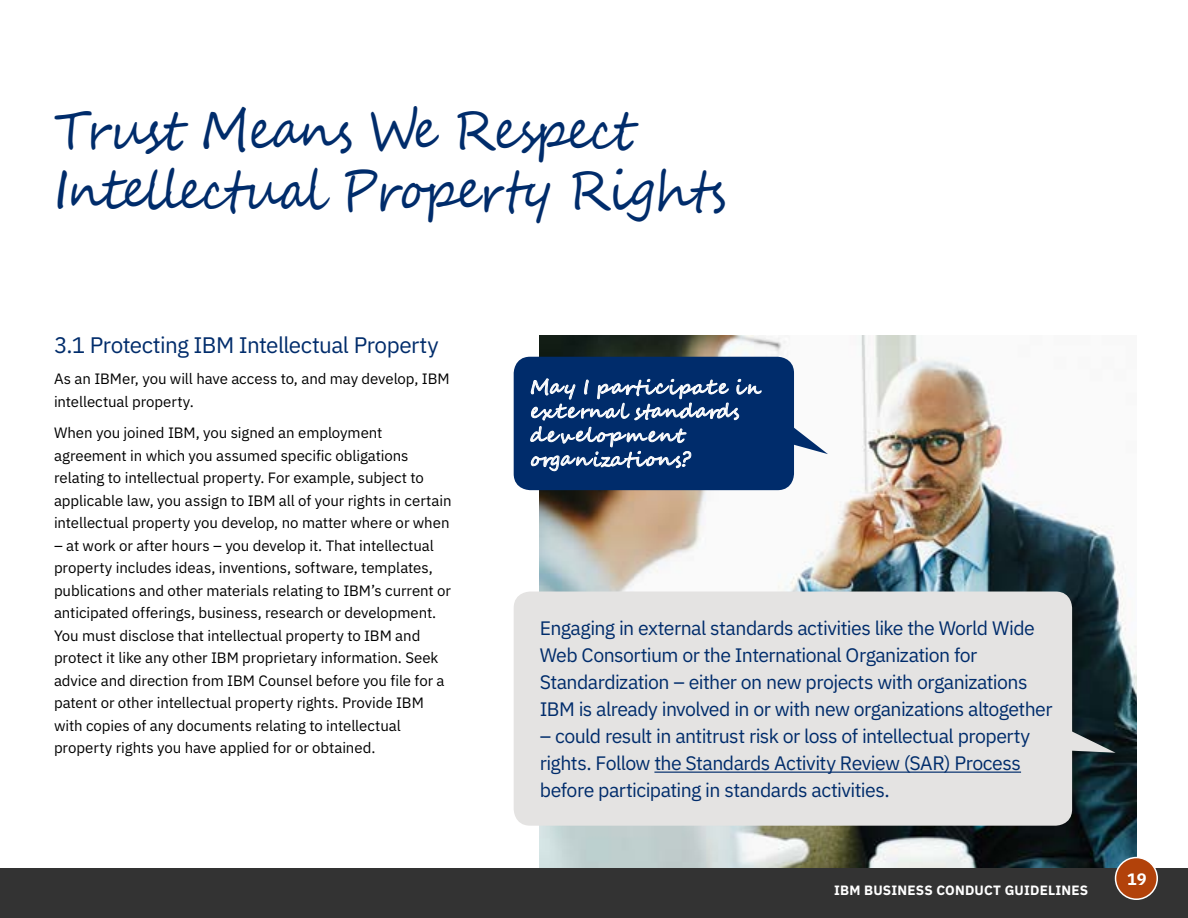
<style>
.page{position:relative;width:1188px;height:918px;background:#fff}
.page>*{position:absolute;margin:0;border:0;box-sizing:border-box;transform-origin:0 0}
.t1{font:54px/60px "Segoe Script";letter-spacing:-.04em;color:#002c6b;scale:.9 1}
.t2{font:22.5px "IBM Plex Sans";letter-spacing:-.025em;color:#002c6b}
.Answer{font:19.5px/27px "IBM Plex Sans";letter-spacing:-.03em;color:#002c6b}
.t3{font:19.5px/24px "Segoe Script";letter-spacing:.08em;color:#fff}
.t4{font:700 16.5px "IBM Plex Sans";color:#fff}
.Body_Text{font:15px/22.5px "IBM Plex Sans";letter-spacing:-.005em;color:#000}
.t5{font:700 13.5px "IBM Plex Sans";letter-spacing:.015em;color:#fff}
</style>
<div class="page">
<img style="left:540px;top:335px;width:596px;height:533px">
<hr style="left:0;top:868px;width:1px;height:50px;background:#333">
<div style="left:1px;top:868px;width:1187px;height:50px;background:#333"></div>
<div style="left:1116px;top:858px;width:41px;height:41px;background:#b2420a;border-radius:50%"></div>
<div style="left:1115px;top:857px;width:43px;height:43px;border:2px solid #fff;border-radius:50%"></div>
<div style="left:514px;top:357px;width:280px;height:133px;background:#002c6b;border-radius:16px"></div>
<svg style="left:530px;top:374px;width:298px;height:98px"></svg>
<div style="left:514px;top:592px;width:558px;height:234px;background:#e4e3e2;border-radius:16px"></div>
<hr style="left:654px;top:772px;width:367px;height:1px;background:#002c6b">
<svg style="left:1072px;top:724px;width:44px;height:29px"></svg>
<h2 class="t1" style="left:54px;top:101px;width:748px">Trust Means We Respect<br>Intellectual Property Rights</h2>
<h3 class="t2" style="left:54px;top:328px;width:386px">3.1 Protecting IBM Intellectual Property</h3>
<p class="Body_Text" style="left:54px;top:366px;width:397px">As an IBMer, you will have access to, and may develop, IBM intellectual property.</p>
<p class="Body_Text" style="left:54px;top:420px;width:399px">When you joined IBM, you signed an employment agreement in which you assumed specific obligations relating to intellectual property. For example, subject to applicable law, you assign to IBM all of your rights in certain intellectual property you develop, no matter where or when</p>
<p class="Body_Text" style="left:54px;top:533px;width:399px">– at work or after hours – you develop it. That intellectual property includes ideas, inventions, software, templates, publications and other materials relating to IBM’s current or anticipated offerings, business, research or development.<br>You must disclose that intellectual property to IBM and protect it like any other IBM proprietary information. Seek advice and direction from IBM Counsel before you file for a patent or other intellectual property rights. Provide IBM with copies of any documents relating to intellectual property rights you have applied for or obtained.</p>
<h4 class="t3" style="left:530px;top:376px;width:233px">May I participate in ext ernal standards development organizations?</h4>
<p class="Answer" style="left:540px;top:613px;width:514px">Engaging in external standards activities like the World Wide Web Consortium or the International Organization for Standardization – either on new projects with organizations IBM is already involved in or with new organizations altogether</p>
<p class="Answer" style="left:540px;top:721px;width:492px">– could result in antitrust risk or loss of intellectual property rights. Follow the Standards Activity Review (SAR) Process before participating in standards activities.</p>
<p class="t5" style="left:834px;top:879px;width:256px">IBM BUSINESS CONDUCT GUIDELINES</p>
<p class="t4" style="left:1127px;top:866px;width:21px">19</p>
</div>
